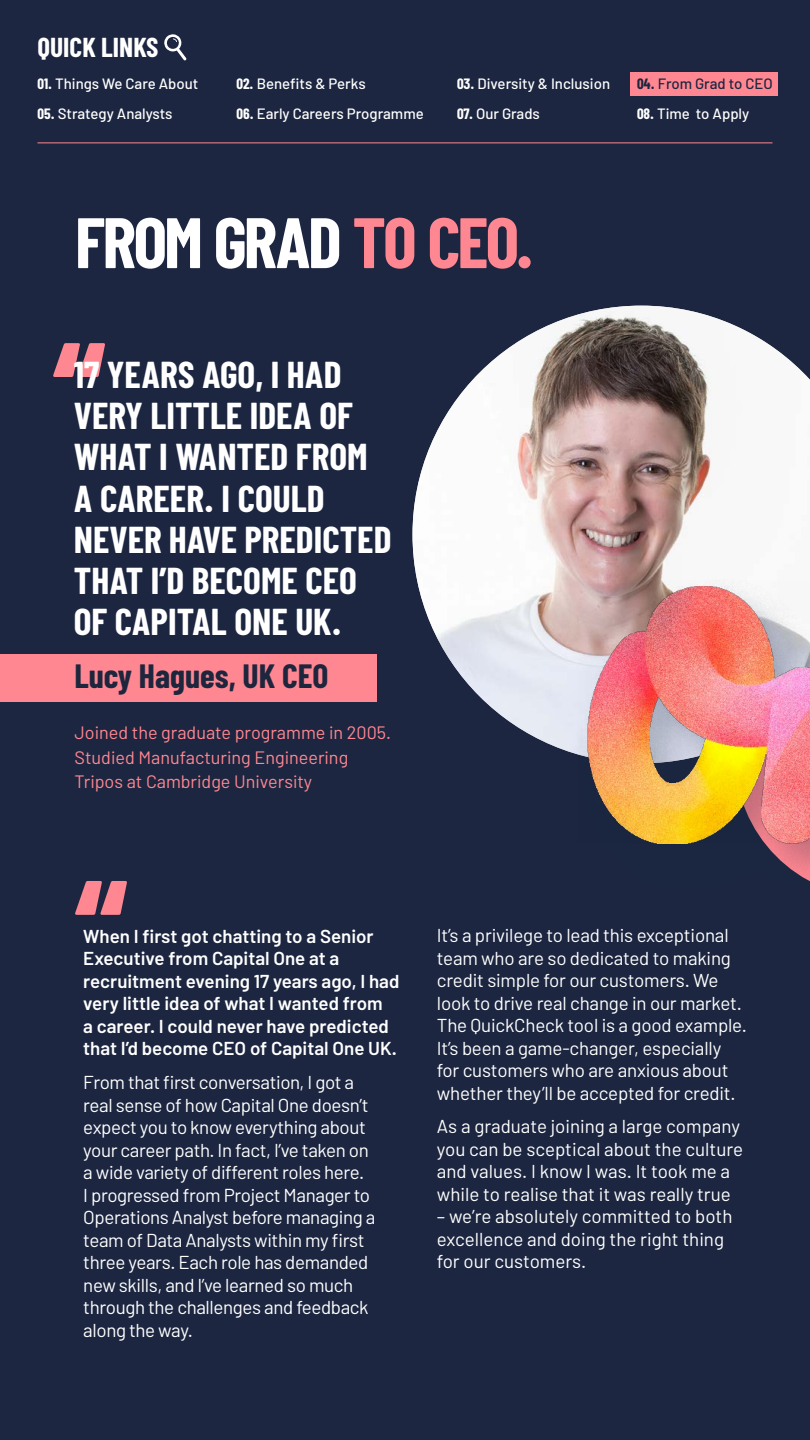
<style>
.page{position:relative;width:810px;height:1440px;background:#1c2640}
.page>*{position:absolute;margin:0;border:0;box-sizing:border-box;transform-origin:0 0}
.t1{font:700 150px "Barlow Condensed";color:#ff8791}
.t2{font:700 71.25px "Barlow Condensed";letter-spacing:-.04em;color:#fff}
.t3{font:700 37.5px/41.2px "Barlow Condensed";color:#fff}
.t4{font:700 33.75px "Barlow Condensed";color:#1e263e}
.t5{font:700 27.45px "Barlow Condensed";color:#fff}
.t6{font:18.75px/22.5px "Barlow";letter-spacing:-.015em;color:#fff}
.t7{font:600 18.75px/22.5px "Barlow";color:#fff}
.t8{font:18px/24.8px "Barlow";color:#ff8791}
.t9{font:500 15px "Barlow";color:#fff}
.t10{font:500 15px "Barlow";color:#1c2640}
.s1{font-family:"Barlow Condensed";font-weight:700}
.s2{color:#ff8791}
</style>
<div class="page">
<svg style="left:164px;top:34px;width:23px;height:26px"></svg>
<hr style="left:38px;top:142px;width:734px;height:1px;background:#ff8791">
<div style="left:630px;top:73px;width:148px;height:23px;background:#ff8791"></div>
<div style="left:0;top:654px;width:376px;height:48px;background:#ff8791"></div>
<img style="left:412px;top:306px;width:398px;height:449px">
<div style="left:577px;top:576px;width:233px;height:314px;background:#1b2740;opacity:.25"></div>
<img style="left:578px;top:581px;width:232px;height:263px">
<h3 class="t5" style="left:38px;top:30px;width:123px">QUICK LINKS</h3>
<p class="t9" style="left:38px;top:74px;width:162px"><span class="s1">01.</span> Things We Care About</p>
<p class="t10" style="left:637px;top:74px;width:137px"><span class="s1">04.</span> From Grad to CEO</p>
<p class="t9" style="left:236px;top:74px;width:131px"><span class="s1">02.</span> Benefits &amp; Perks</p>
<p class="t9" style="left:457px;top:74px;width:155px"><span class="s1">03.</span> Diversity &amp; Inclusion</p>
<p class="t9" style="left:38px;top:104px;width:137px"><span class="s1">05.</span> Strategy Analysts</p>
<p class="t9" style="left:236px;top:104px;width:189px"><span class="s1">06.</span> Early Careers Programme</p>
<p class="t9" style="left:457px;top:104px;width:84px"><span class="s1">07.</span> Our Grads</p>
<p class="t9" style="left:637px;top:104px;width:114px"><span class="s1">08.</span> Time to Apply</p>
<h2 class="t2" style="left:75px;top:198px;width:461px">FROM GRAD <span class="s2">TO CEO.</span></h2>
<h1 class="t1" style="left:53px;top:301px;width:54px">“</h1>
<h3 class="t3" style="left:74px;top:353px;width:319px">17 YEARS AGO, I HAD<br>VERY LITTLE IDEA OF<br>WHAT I WANTED FROM<br>A CAREER. I COULD<br>NEVER HAVE PREDICTED<br>THAT I’D BECOME CEO<br>OF CAPITAL ONE UK.</h3>
<h3 class="t4" style="left:75px;top:655px;width:255px">Lucy Hagues, UK CEO</h3>
<p class="t8" style="left:75px;top:720px;width:318px">Joined the graduate programme in 2005.<br>Studied Manufacturing Engineering<br>Tripos at Cambridge University</p>
<h1 class="t1" style="left:75px;top:839px;width:54px">“</h1>
<p class="t7" style="left:83px;top:925px;width:318px">When I first got chatting to a Senior Executive from Capital One at a recruitment evening 17 years ago, I had very little idea of what I wanted from<br>a career. I could never have predicted that I’d become CEO of Capital One UK.</p>
<p class="t6" style="left:83px;top:1071px;width:294px">From that first conversation, I got a real sense of how Capital One doesn’t expect you to know everything about your career path. In fact, I’ve taken on a wide variety of different roles here.<br>I progressed from Project Manager to Operations Analyst before managing a team of Data Analysts within my first three years. Each role has demanded new skills, and I’ve learned so much through the challenges and feedback along the way.</p>
<p class="t6" style="left:437px;top:924px;width:312px">It’s a privilege to lead this exceptional team who are so dedicated to making credit simple for our customers. We look to drive real change in our market.<br>The QuickCheck tool is a good example.<br>It’s been a game-changer, especially for customers who are anxious about whether they’ll be accepted for credit.</p>
<p class="t6" style="left:437px;top:1115px;width:308px">As a graduate joining a large company you can be sceptical about the culture and values. I know I was. It took me a while to realise that it was really true</p>
<p class="t6" style="left:437px;top:1205px;width:297px">– we’re absolutely committed to both excellence and doing the right thing for our customers.</p>
</div>
